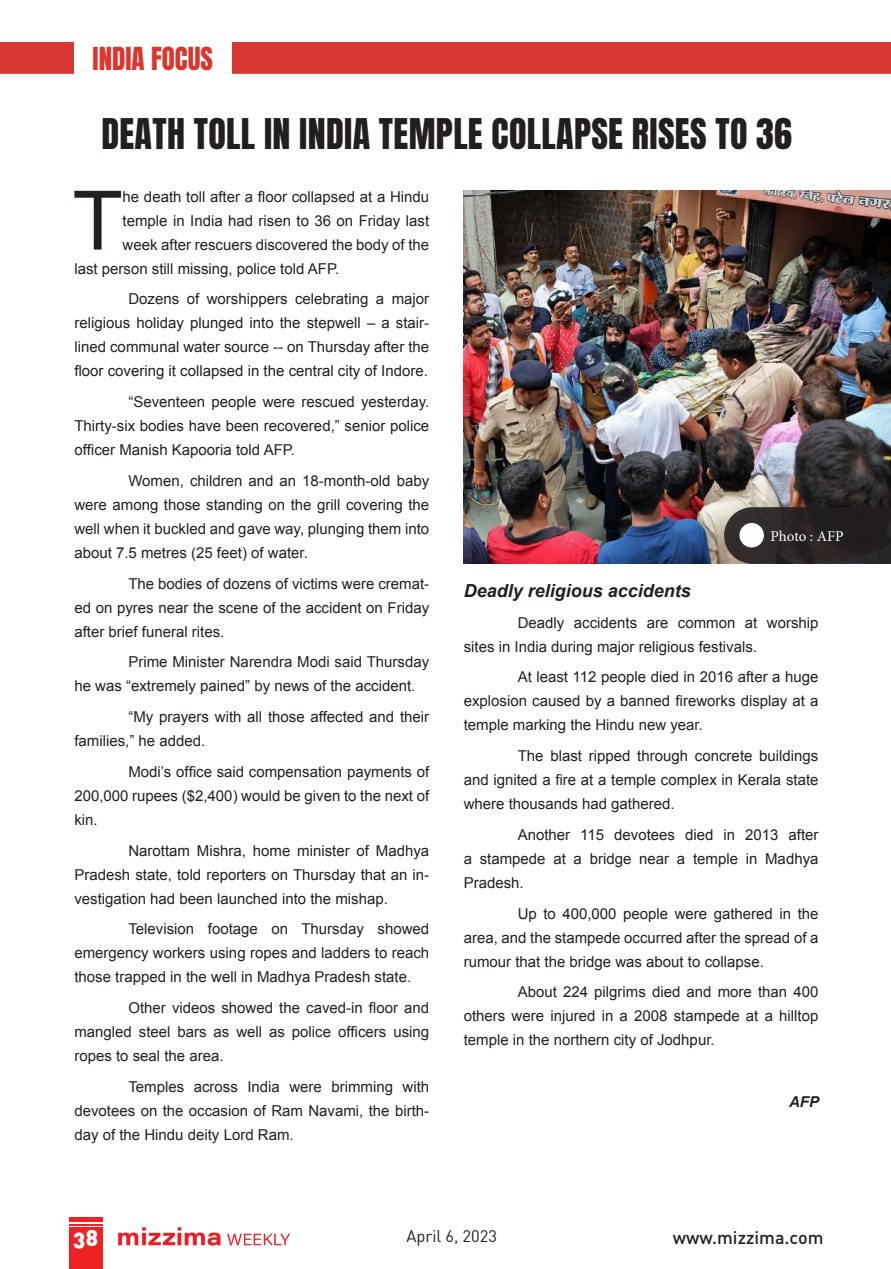
<style>
.page{position:relative;width:891px;height:1269px;background:#fff}
.page>*{position:absolute;margin:0;border:0;box-sizing:border-box;transform-origin:0 0}
.t1{font:82.05px "Arial";color:#231f20}
.t2{font:36px "Anton";letter-spacing:.01em;color:#231f20}
.t3{font:27px "Anton";color:#db362e}
.t4{font:22.5px "DIN Black Alternate";color:#fff}
.t5{font:italic 700 18px "Arial";color:#231f20}
.t6{font:500 18px "DIN";color:#231f20}
.t7{font:16.5px "DIN";color:#231f20}
.t8{font:15px/24px "Arial";color:#231f20;text-align:justify}
.t9{font:15px "Minion Pro";letter-spacing:-.005em;color:#fff}
.t10{font:italic 700 15px "Arial";color:#231f20}
</style>
<div class="page">
<img style="left:118px;top:1227px;width:172px;height:19px">
<hr style="left:69px;top:1217px;width:33px;height:4px;background:#ee2123">
<hr style="left:69px;top:1224px;width:33px;height:2px;background:#ee2123">
<div style="left:69px;top:1228px;width:33px;height:41px;background:#ee2123"></div>
<div style="left:0;top:42px;width:891px;height:32px;background:#d93731"></div>
<div style="left:74px;top:39px;width:157px;height:36px;background:#fff"></div>
<img style="left:464px;top:191px;width:427px;height:373px">
<svg style="left:724px;top:507px;width:167px;height:57px;background:#2f2b2a"></svg>
<div style="left:739px;top:523px;width:25px;height:24px;background:#fff;border-radius:50%"></div>
<h3 class="t3" style="left:93px;top:45px;width:122px">INDIA FOCUS</h3>
<h2 class="t2" style="left:101px;top:116px;width:692px">DEATH TOLL IN INDIA TEMPLE COLLAPSE RISES TO 36</h2>
<h1 class="t1" style="left:72px;top:167px;width:52px">T</h1>
<p class="t8" style="left:123px;top:184px;width:308px">he death toll after a floor collapsed at a Hindu</p>
<p class="t8" style="left:123px;top:208px;width:308px">temple in India had risen to 36 on Friday last</p>
<p class="t8" style="left:123px;top:232px;width:308px">week after rescuers discovered the body of the</p>
<p class="t8" style="left:74px;top:256px;width:266px">last person still missing, police told AFP.</p>
<p class="t8" style="left:74px;top:287px;width:356px;text-indent:54px">Dozens of worshippers celebrating a major religious holiday plunged into the stepwell – a stair&shy;lined communal water source -- on Thursday after the floor covering it collapsed in the central city of Indore.</p>
<p class="t8" style="left:74px;top:390px;width:356px;text-indent:54px">“Seventeen people were rescued yesterday.<br>Thirty-six bodies have been recovered,” senior police officer Manish Kapooria told AFP.</p>
<p class="t8" style="left:74px;top:469px;width:356px;text-indent:54px">Women, children and an 18-month-old baby were among those standing on the grill covering the well when it buckled and gave way, plunging them into about 7.5 metres (25 feet) of water.</p>
<p class="t8" style="left:74px;top:571px;width:356px;text-indent:54px">The bodies of dozens of victims were cremat&shy;ed on pyres near the scene of the accident on Friday after brief funeral rites.</p>
<p class="t8" style="left:74px;top:650px;width:356px;text-indent:54px">Prime Minister Narendra Modi said Thursday he was “extremely pained” by news of the accident.</p>
<p class="t8" style="left:74px;top:705px;width:356px;text-indent:54px">“My prayers with all those affected and their families,” he added.</p>
<p class="t8" style="left:74px;top:760px;width:356px;text-indent:54px">Modi’s office said compensation payments of 200,000 rupees ($2,400) would be given to the next of kin.</p>
<p class="t8" style="left:74px;top:838px;width:356px;text-indent:54px">Narottam Mishra, home minister of Madhya Pradesh state, told reporters on Thursday that an in&shy;vestigation had been launched into the mishap.</p>
<p class="t8" style="left:74px;top:917px;width:356px;text-indent:54px">Television footage on Thursday showed emergency workers using ropes and ladders to reach those trapped in the well in Madhya Pradesh state.</p>
<p class="t8" style="left:74px;top:996px;width:356px;text-indent:54px">Other videos showed the caved-in floor and mangled steel bars as well as police officers using ropes to seal the area.</p>
<p class="t8" style="left:74px;top:1075px;width:356px;text-indent:54px">Temples across India were brimming with devotees on the occasion of Ram Navami, the birth&shy;day of the Hindu deity Lord Ram.</p>
<p class="t9" style="left:771px;top:527px;width:74px">Photo : AFP</p>
<p class="t5" style="left:464px;top:579px;width:229px">Deadly religious accidents</p>
<p class="t8" style="left:464px;top:610px;width:356px;text-indent:54px">Deadly accidents are common at worship sites in India during major religious festivals.</p>
<p class="t8" style="left:464px;top:665px;width:356px;text-indent:54px">At least 112 people died in 2016 after a huge explosion caused by a banned fireworks display at a temple marking the Hindu new year.</p>
<p class="t8" style="left:464px;top:744px;width:356px;text-indent:54px">The blast ripped through concrete buildings and ignited a fire at a temple complex in Kerala state where thousands had gathered.</p>
<p class="t8" style="left:464px;top:823px;width:356px;text-indent:54px">Another 115 devotees died in 2013 after a stampede at a bridge near a temple in Madhya Pradesh.</p>
<p class="t8" style="left:464px;top:901px;width:356px;text-indent:54px">Up to 400,000 people were gathered in the area, and the stampede occurred after the spread of a rumour that the bridge was about to collapse.</p>
<p class="t8" style="left:464px;top:980px;width:356px;text-indent:54px">About 224 pilgrims died and more than 400 others were injured in a 2008 stampede at a hilltop temple in the northern city of Jodhpur.</p>
<p class="t10" style="left:789px;top:1092px;width:32px">AFP</p>
<h3 class="t4" style="left:73px;top:1223px;width:27px">38</h3>
<p class="t7" style="left:406px;top:1226px;width:92px">April 6, 2023</p>
<p class="t6" style="left:673px;top:1226px;width:152px">www.mizzima.com</p>
</div>
